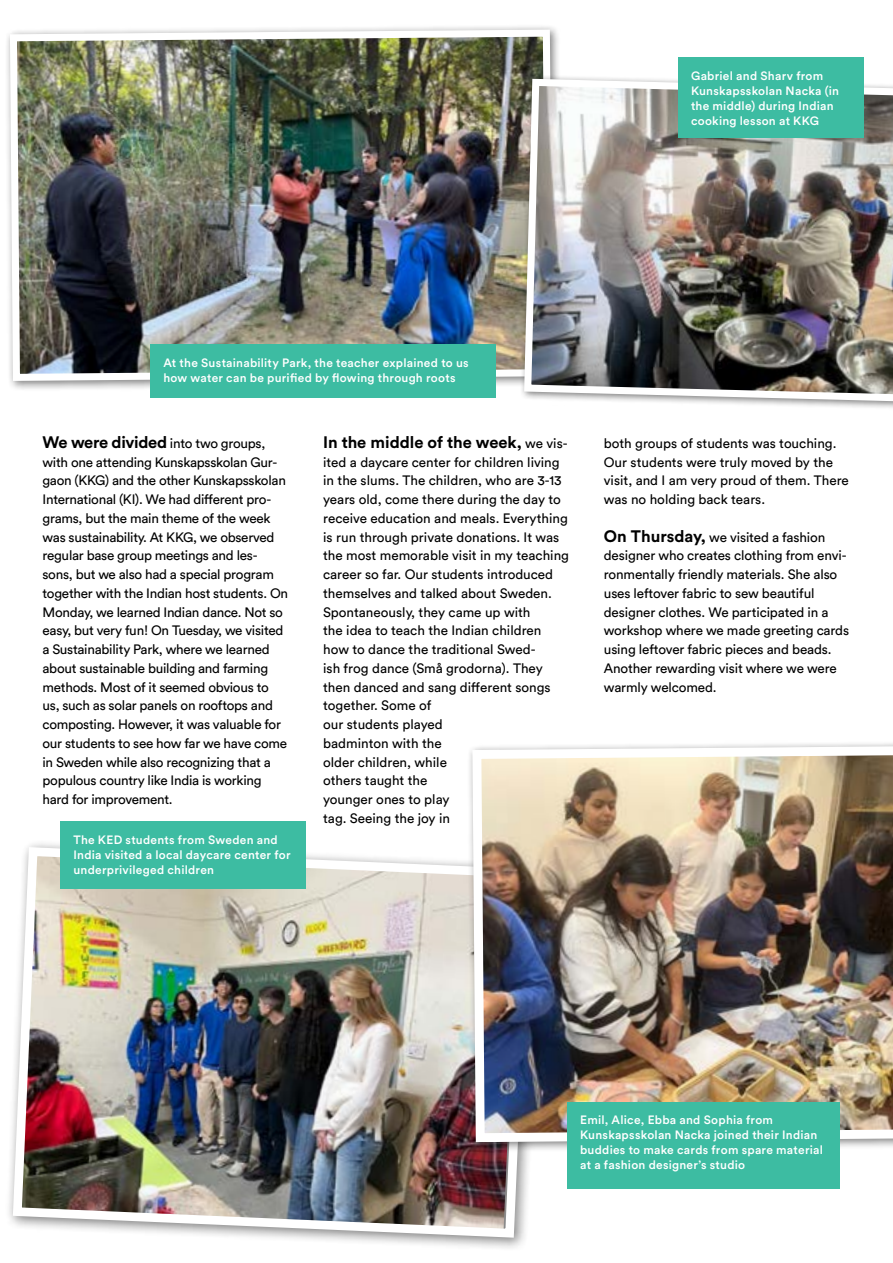
<style>
.page{position:relative;width:893px;height:1263px;background:#fff}
.page>*{position:absolute;margin:0;border:0;box-sizing:border-box;transform-origin:0 0}
.t1{font:700 16.5px "Circular Std";color:#000}
.t2{font:13.5px/18.8px "Circular Std";letter-spacing:-.01em;color:#000}
.t3{font:500 12px/15px "Circular Std";letter-spacing:.02em;color:#fff}
.s1{font-weight:700;font-size:16.5px}
.s2{font-weight:400;font-size:13.5px}
</style>
<div class="page">
<img style="left:7px;top:26px;width:549px;height:358px">
<img style="left:520px;top:75px;width:373px;height:331px">
<img style="left:9px;top:843px;width:520px;height:399px">
<div style="left:151px;top:344px;width:345px;height:54px;background:#3dbca2"></div>
<div style="left:678px;top:57px;width:186px;height:81px;background:#3dbca2"></div>
<div style="left:61px;top:821px;width:245px;height:68px;background:#3dbca2"></div>
<img style="left:468px;top:743px;width:425px;height:404px">
<div style="left:567px;top:1102px;width:273px;height:86px;background:#3dbca2"></div>
<p class="t3" style="left:691px;top:68px;width:150px">Gabriel and Sharv from<br>Kunskapsskolan Nacka (in the middle) during Indian cooking lesson at KKG</p>
<p class="t3" style="left:163px;top:355px;width:307px">At the Sustainability Park, the teacher explained to us how water can be purified by flowing through roots</p>
<p class="t2" style="left:43px;top:433px;width:247px"><span class="s1">We were divided</span> into two groups, with one attending Kunskapsskolan Gur&shy;gaon (KKG) and the other Kunskapsskolan International (KI). We had different pro&shy;grams, but the main theme of the week was sustainability. At KKG, we observed regular base group meetings and les&shy;sons, but we also had a special program together with the Indian host students. On Monday, we learned Indian dance. Not so easy, but very fun! On Tuesday, we visited a Sustainability Park, where we learned about sustainable building and farming methods. Most of it seemed obvious to us, such as solar panels on rooftops and composting. However, it was valuable for our students to see how far we have come in Sweden while also recognizing that a populous country like India is working hard for improvement.</p>
<p class="t1" style="left:323px;top:431px;width:246px">In the middle of the week, <span class="s2">we vis-</span></p>
<p class="t2" style="left:323px;top:452px;width:247px">ited a daycare center for children living in the slums. The children, who are 3-13 years old, come there during the day to receive education and meals. Everything is run through private donations. It was the most memorable visit in my teaching career so far. Our students introduced themselves and talked about Sweden.<br>Spontaneously, they came up with<br>the idea to teach the Indian children how to dance the traditional Swed-<br>ish frog dance (Små grodorna). They then danced and sang different songs together. Some of<br>our students played<br>badminton with the<br>older children, while<br>others taught the<br>younger ones to play<br>tag. Seeing the joy in</p>
<p class="t3" style="left:73px;top:832px;width:219px">The KED students from Sweden and<br>India visited a local daycare center for underprivileged children</p>
<p class="t2" style="left:604px;top:434px;width:247px">both groups of students was touching.<br>Our students were truly moved by the visit, and I am very proud of them. There was no holding back tears.</p>
<p class="t2" style="left:604px;top:527px;width:247px"><span class="s1">On Thursday,</span> we visited a fashion designer who creates clothing from envi&shy;ronmentally friendly materials. She also uses leftover fabric to sew beautiful designer clothes. We participated in a workshop where we made greeting cards using leftover fabric pieces and beads.<br>Another rewarding visit where we were warmly welcomed.</p>
<p class="t3" style="left:580px;top:1112px;width:244px">Emil, Alice, Ebba and Sophia from Kunskapsskolan Nacka joined their Indian buddies to make cards from spare material at a fashion designer’s studio</p>
</div>
